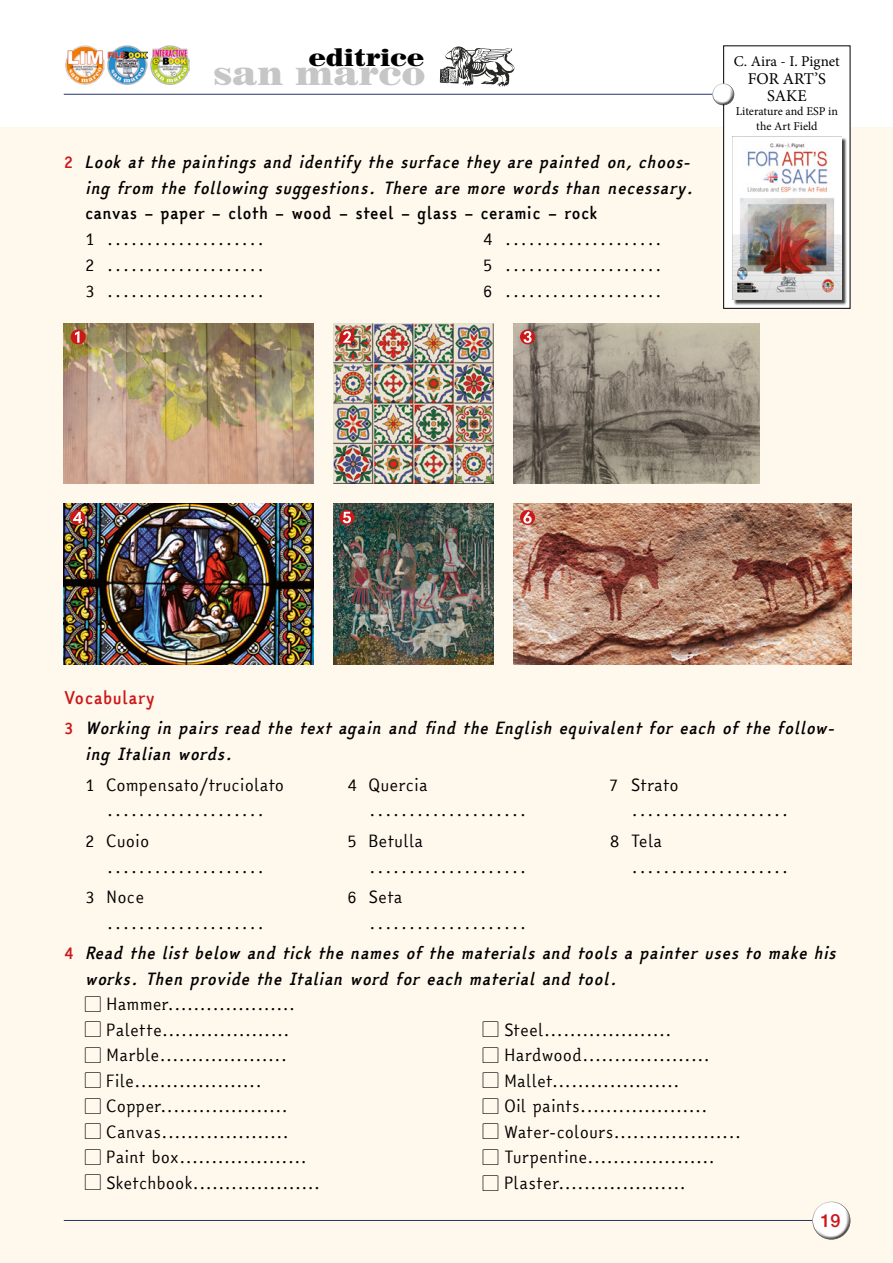
<style>
.page{position:relative;width:893px;height:1263px;background:#fff}
.page>*{position:absolute;margin:0;border:0;box-sizing:border-box;transform-origin:0 0}
.t1{font:900 34.65px "Century 725 BT";color:#c6c6c6}
.t2{font:900 24.9px "Century 725 BT";color:#000}
.t3{font:500 18px "Helvetica Neue";color:#cd1719}
.t4{font:700 17.25px "Easy Reading PRO";color:#cd1719}
.t5{font:16.5px/26px "Easy Reading PRO";color:#000}
.t6{font:italic 700 16.5px/26px "Easy Reading PRO";color:#000}
.t7{font:700 16.5px "Easy Reading PRO";color:#000}
.t8{font:16.5px/16.5px "Minion Pro";color:#000;text-align:center}
.t9{font:15px "Minion Pro";color:#000}
.t10{font:12px/14.4px "Minion Pro";color:#000;text-align:center}
.s1{font-style:normal;color:#cd1719}
.s2{font-family:"Carta Std";font-size:19.5px}
</style>
<div class="page">
<div style="left:0;top:128px;width:893px;height:1135px;background:#fff8ed"></div>
<img style="left:333px;top:504px;width:161px;height:160px">
<img style="left:514px;top:504px;width:337px;height:160px">
<img style="left:64px;top:504px;width:249px;height:160px">
<svg style="left:520px;top:510px;width:15px;height:15px"></svg>
<svg style="left:523px;top:511px;width:9px;height:13px"></svg>
<svg style="left:339px;top:510px;width:15px;height:15px"></svg>
<svg style="left:343px;top:512px;width:8px;height:11px"></svg>
<svg style="left:70px;top:510px;width:15px;height:15px"></svg>
<svg style="left:73px;top:512px;width:9px;height:11px"></svg>
<img style="left:64px;top:323px;width:249px;height:161px">
<img style="left:333px;top:323px;width:161px;height:161px">
<img style="left:514px;top:323px;width:245px;height:161px">
<div style="left:339px;top:329px;width:15px;height:15px;background:#cd1719;border-radius:50%"></div>
<svg style="left:343px;top:331px;width:8px;height:12px"></svg>
<svg style="left:520px;top:329px;width:15px;height:15px"></svg>
<svg style="left:523px;top:331px;width:9px;height:12px"></svg>
<svg style="left:71px;top:329px;width:15px;height:15px"></svg>
<svg style="left:75px;top:331px;width:4px;height:12px"></svg>
<hr style="left:64px;top:1220px;width:748px;height:1px;background:#25346d">
<div style="left:809px;top:1201px;width:42px;height:31px;background:#fff;opacity:.75"></div>
<div style="left:811px;top:1207px;width:40px;height:34px;background:#000;opacity:.75"></div>
<img style="left:66px;top:46px;width:39px;height:39px">
<img style="left:108px;top:46px;width:39px;height:39px">
<img style="left:151px;top:46px;width:39px;height:39px">
<hr style="left:64px;top:94px;width:648px;height:1px;background:#25346d">
<svg style="left:440px;top:46px;width:75px;height:41px"></svg>
<div style="left:724px;top:46px;width:126px;height:262px;background:#fff"></div>
<div style="left:723px;top:45px;width:127px;height:264px;border:1px solid #000"></div>
<div style="left:710px;top:82px;width:25px;height:20px;background:#fff;opacity:.75"></div>
<div style="left:710px;top:86px;width:25px;height:21px;background:#000;opacity:.75"></div>
<div style="left:733px;top:137px;width:114px;height:168px;background:#000;opacity:.75"></div>
<img style="left:732px;top:136px;width:110px;height:164px">
<h2 class="t2" style="left:309px;top:42px;width:117px">editrice</h2>
<h1 class="t1" style="left:213px;top:52px;width:214px">san marco</h1>
<p class="t6" style="left:64px;top:148px;width:632px;text-align:right"><span class="s1">2</span> Look at the paintings and identify the surface they are painted on, choos&shy;ing from the following suggestions. There are more words than necessary.</p>
<p class="t7" style="left:85px;top:200px;width:514px">canvas – paper – cloth – wood – steel – glass – ceramic – rock</p>
<p class="t5" style="left:85px;top:226px;width:181px;text-align:justify">1 ....................<br>2 ....................<br>3 ....................</p>
<p class="t5" style="left:483px;top:226px;width:181px;text-align:justify">4 ....................<br>5 ....................<br>6 ....................</p>
<p class="t9" style="left:734px;top:51px;width:107px">C. Aira - I. Pignet</p>
<p class="t8" style="left:748px;top:71px;width:79px">FOR ART’S<br>SAKE</p>
<p class="t10" style="left:736px;top:104px;width:104px">Literature and ESP in the Art Field</p>
<p class="t4" style="left:64px;top:684px;width:93px">Vocabulary</p>
<p class="t6" style="left:85px;top:715px;width:751px;text-indent:-21px"><span class="s1">3</span> Working in pairs read the text again and find the English equivalent for each of the follow&shy;ing Italian words.</p>
<p class="t5" style="left:85px;top:771px;width:201px;text-align:center">1 Compensato/truciolato ....................</p>
<p class="t5" style="left:106px;top:827px;width:160px;text-indent:-21px">2 Cuoio ....................</p>
<p class="t5" style="left:106px;top:883px;width:160px;text-indent:-21px">3 Noce ....................</p>
<p class="t5" style="left:368px;top:771px;width:160px;text-indent:-21px">4 Quercia ....................</p>
<p class="t5" style="left:368px;top:827px;width:160px;text-indent:-21px">5 Betulla ....................</p>
<p class="t5" style="left:368px;top:883px;width:160px;text-indent:-21px">6 Seta ....................</p>
<p class="t5" style="left:631px;top:771px;width:160px;text-indent:-21px">7 Strato ....................</p>
<p class="t5" style="left:631px;top:827px;width:160px;text-indent:-21px">8 Tela ....................</p>
<p class="t6" style="left:85px;top:939px;width:752px;text-indent:-21px"><span class="s1">4</span> Read the list below and tick the names of the materials and tools a painter uses to make his works. Then provide the Italian word for each material and tool.</p>
<p class="t5" style="left:85px;top:991px;width:213px"><span class="s2">•</span> Hammer....................</p>
<p class="t5" style="left:85px;top:1016px;width:207px"><span class="s2">•</span> Palette....................</p>
<p class="t5" style="left:85px;top:1042px;width:204px"><span class="s2">•</span> Marble....................</p>
<p class="t5" style="left:85px;top:1067px;width:179px"><span class="s2">•</span> File....................</p>
<p class="t5" style="left:85px;top:1093px;width:205px"><span class="s2">•</span> Copper....................</p>
<p class="t5" style="left:85px;top:1118px;width:206px"><span class="s2">•</span> Canvas....................</p>
<p class="t5" style="left:85px;top:1144px;width:224px"><span class="s2">•</span> Paint box....................</p>
<p class="t5" style="left:85px;top:1169px;width:238px"><span class="s2">•</span> Sketchbook....................</p>
<p class="t5" style="left:483px;top:1016px;width:191px"><span class="s2">•</span> Steel....................</p>
<p class="t5" style="left:483px;top:1042px;width:229px"><span class="s2">•</span> Hardwood....................</p>
<p class="t5" style="left:483px;top:1067px;width:199px"><span class="s2">•</span> Mallet....................</p>
<p class="t5" style="left:483px;top:1093px;width:227px"><span class="s2">•</span> Oil paints....................</p>
<p class="t5" style="left:483px;top:1118px;width:261px"><span class="s2">•</span> Water-colours....................</p>
<p class="t5" style="left:483px;top:1144px;width:234px"><span class="s2">•</span> Turpentine....................</p>
<p class="t5" style="left:483px;top:1169px;width:205px"><span class="s2">•</span> Plaster....................</p>
<p class="t3" style="left:820px;top:1206px;width:22px">19</p>
</div>
